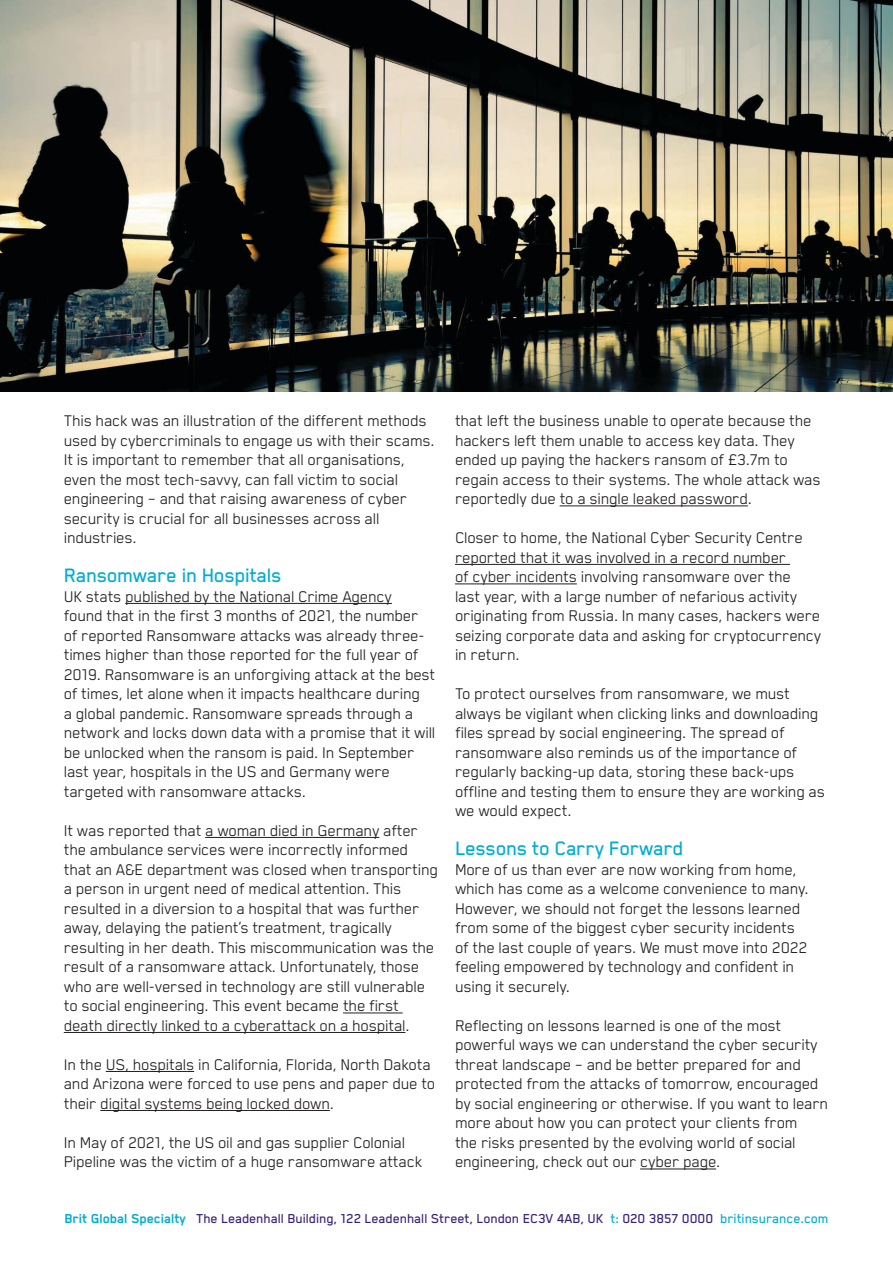
<style>
.page{position:relative;width:893px;height:1263px;background:#fff}
.page>*{position:absolute;margin:0;border:0;box-sizing:border-box;transform-origin:0 0}
.t1{font:500 22.5px "Blender";letter-spacing:-.01em;color:#00add0}
.t2{font:18px/19.5px "Blender";letter-spacing:-.01em;color:#231f20}
.t3{font:500 15px "Blender";color:#3a2178}
.s1{font-weight:700;color:#00add0}
.s2{color:#00add0}
</style>
<div class="page">
<hr style="left:125px;top:603px;width:267px;height:1px;background:#231f20">
<hr style="left:205px;top:837px;width:174px;height:1px;background:#231f20">
<hr style="left:343px;top:1012px;width:60px;height:1px;background:#231f20">
<hr style="left:64px;top:1032px;width:341px;height:1px;background:#231f20">
<hr style="left:106px;top:1071px;width:88px;height:1px;background:#231f20">
<hr style="left:100px;top:1110px;width:230px;height:1px;background:#231f20">
<hr style="left:560px;top:505px;width:188px;height:1px;background:#231f20">
<hr style="left:455px;top:564px;width:335px;height:1px;background:#231f20">
<hr style="left:455px;top:583px;width:122px;height:1px;background:#231f20">
<hr style="left:640px;top:1168px;width:76px;height:1px;background:#231f20">
<img style="left:0;top:0;width:893px;height:392px">
<p class="t2" style="left:64px;top:411px;width:372px">This hack was an illustration of the different methods used by cybercriminals to engage us with their scams.<br>It is important to remember that all organisations, even the most tech-savvy, can fall victim to social engineering – and that raising awareness of cyber security is crucial for all businesses across all industries.</p>
<p class="t1" style="left:64px;top:564px;width:219px">Ransomware in Hospitals</p>
<p class="t2" style="left:64px;top:586px;width:373px">UK stats published by the National Crime Agency found that in the first 3 months of 2021, the number of reported Ransomware attacks was already three&shy;times higher than those reported for the full year of 2019. Ransomware is an unforgiving attack at the best of times, let alone when it impacts healthcare during<br>a global pandemic. Ransomware spreads through a network and locks down data with a promise that it will be unlocked when the ransom is paid. In September last year, hospitals in the US and Germany were targeted with ransomware attacks.</p>
<p class="t2" style="left:64px;top:820px;width:376px">It was reported that a woman died in Germany after the ambulance services were incorrectly informed that an A&amp;E department was closed when transporting a person in urgent need of medical attention. This resulted in a diversion to a hospital that was further away, delaying the patient’s treatment, tragically resulting in her death. This miscommunication was the result of a ransomware attack. Unfortunately, those who are well-versed in technology are still vulnerable to social engineering. This event became the first death directly linked to a cyberattack on a hospital.</p>
<p class="t2" style="left:64px;top:1054px;width:373px">In the US, hospitals in California, Florida, North Dakota and Arizona were forced to use pens and paper due to their digital systems being locked down.</p>
<p class="t2" style="left:64px;top:1132px;width:360px">In May of 2021, the US oil and gas supplier Colonial<br>Pipeline was the victim of a huge ransomware attack</p>
<p class="t2" style="left:455px;top:411px;width:367px">that left the business unable to operate because the hackers left them unable to access key data. They ended up paying the hackers ransom of £3.7m to regain access to their systems. The whole attack was reportedly due to a single leaked password.</p>
<p class="t2" style="left:455px;top:528px;width:368px">Closer to home, the National Cyber Security Centre reported that it was involved in a record number<br>of cyber incidents involving ransomware over the<br>last year, with a large number of nefarious activity originating from Russia. In many cases, hackers were seizing corporate data and asking for cryptocurrency in return.</p>
<p class="t2" style="left:455px;top:684px;width:372px">To protect ourselves from ransomware, we must always be vigilant when clicking links and downloading files spread by social engineering. The spread of ransomware also reminds us of the importance of regularly backing-up data, storing these back-ups offline and testing them to ensure they are working as we would expect.</p>
<p class="t1" style="left:455px;top:837px;width:230px">Lessons to Carry Forward</p>
<p class="t2" style="left:455px;top:859px;width:355px">More of us than ever are now working from home, which has come as a welcome convenience to many.<br>However, we should not forget the lessons learned from some of the biggest cyber security incidents of the last couple of years. We must move into 2022 feeling empowered by technology and confident in using it securely.</p>
<p class="t2" style="left:455px;top:1015px;width:375px">Reflecting on lessons learned is one of the most powerful ways we can understand the cyber security threat landscape – and be better prepared for and protected from the attacks of tomorrow, encouraged by social engineering or otherwise. If you want to learn more about how you can protect your clients from<br>the risks presented by the evolving world of social engineering, check out our cyber page.</p>
<p class="t3" style="left:64px;top:1211px;width:765px"><span class="s1">Brit Global Specialty</span> The Leadenhall Building, 122 Leadenhall Street, London EC3V 4AB, UK <span class="s2">t:</span> 020 3857 0000 <span class="s2">britinsurance.com</span></p>
</div>
